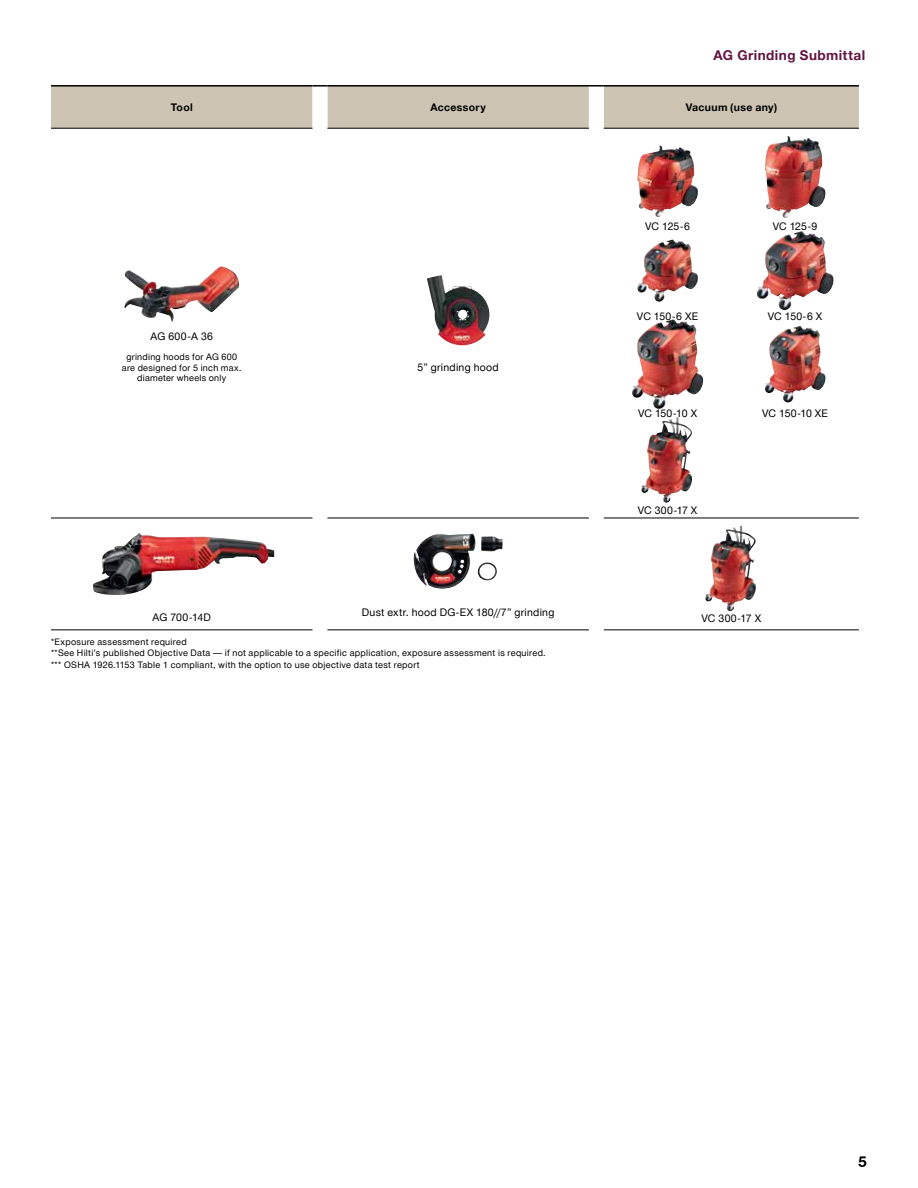
<style>
.page{position:relative;width:918px;height:1188px;background:#fff}
.page>*{position:absolute;margin:0;border:0;box-sizing:border-box;transform-origin:0 0}
.t1{font:700 15px "Hilti";color:#000}
.t2{font:700 13.5px "Hilti";letter-spacing:.035em;color:#621541}
.t3{font:10.5px "Hilti";letter-spacing:.02em;color:#000}
.t4{font:700 10.5px "Hilti";letter-spacing:.03em;color:#000}
.t5{font:9px/10.9px "Hilti";letter-spacing:.035em;color:#000;text-align:center}
</style>
<div class="page">
<svg style="left:51px;top:85px;width:808px;height:43px;background:#c8c0b0"></svg>
<hr style="left:604px;top:85px;width:255px;height:2px;background:#000">
<hr style="left:51px;top:128px;width:262px;height:1px;background:#000">
<hr style="left:51px;top:518px;width:262px;height:1px;background:#000">
<hr style="left:51px;top:629px;width:262px;height:1px;background:#000">
<hr style="left:327px;top:128px;width:262px;height:1px;background:#000">
<hr style="left:327px;top:518px;width:262px;height:1px;background:#000">
<hr style="left:327px;top:629px;width:262px;height:1px;background:#000">
<hr style="left:604px;top:128px;width:255px;height:1px;background:#000">
<hr style="left:604px;top:518px;width:255px;height:1px;background:#000">
<hr style="left:604px;top:629px;width:255px;height:1px;background:#000">
<img style="left:124px;top:267px;width:96px;height:51px">
<img style="left:427px;top:275px;width:63px;height:70px">
<img style="left:637px;top:146px;width:61px;height:71px">
<img style="left:765px;top:136px;width:60px;height:82px">
<img style="left:637px;top:240px;width:45px;height:62px">
<img style="left:757px;top:232px;width:66px;height:78px">
<img style="left:632px;top:320px;width:71px;height:89px">
<img style="left:765px;top:326px;width:60px;height:76px">
<img style="left:641px;top:417px;width:45px;height:86px">
<img style="left:93px;top:533px;width:181px;height:62px">
<img style="left:414px;top:534px;width:78px;height:55px">
<img style="left:705px;top:526px;width:45px;height:85px">
<h2 class="t2" style="left:714px;top:45px;width:153px">AG Grinding Submittal</h2>
<p class="t4" style="left:171px;top:100px;width:24px">Tool</p>
<p class="t4" style="left:430px;top:100px;width:57px">Accessory</p>
<p class="t4" style="left:686px;top:100px;width:93px">Vacuum (use any)</p>
<p class="t3" style="left:645px;top:219px;width:46px">VC 125-6</p>
<p class="t3" style="left:773px;top:219px;width:46px">VC 125-9</p>
<p class="t3" style="left:151px;top:329px;width:64px">AG 600-A 36</p>
<p class="t5" style="left:122px;top:351px;width:121px">grinding hoods for AG 600 are designed for 5 inch max. diameter wheels only</p>
<p class="t3" style="left:418px;top:360px;width:83px">5” grinding hood</p>
<p class="t3" style="left:637px;top:308px;width:63px">VC 150-6 XE</p>
<p class="t3" style="left:768px;top:308px;width:56px">VC 150-6 X</p>
<p class="t3" style="left:638px;top:406px;width:61px">VC 150-10 X</p>
<p class="t3" style="left:762px;top:406px;width:67px">VC 150-10 XE</p>
<p class="t3" style="left:638px;top:503px;width:61px">VC 300-17 X</p>
<p class="t3" style="left:153px;top:610px;width:60px">AG 700-14D</p>
<p class="t3" style="left:362px;top:605px;width:194px">Dust extr. hood DG-EX 180//7” grinding</p>
<p class="t3" style="left:702px;top:611px;width:61px">VC 300-17 X</p>
<p class="t5" style="left:51px;top:635px;width:496px;line-height:11.7px;text-align:left">*Exposure assessment required<br>**See Hilti’s published Objective Data — if not applicable to a specific application, exposure assessment is required. *** OSHA 1926.1153 Table 1 compliant, with the option to use objective data test report</p>
<h1 class="t1" style="left:859px;top:1151px;width:10px">5</h1>
</div>
